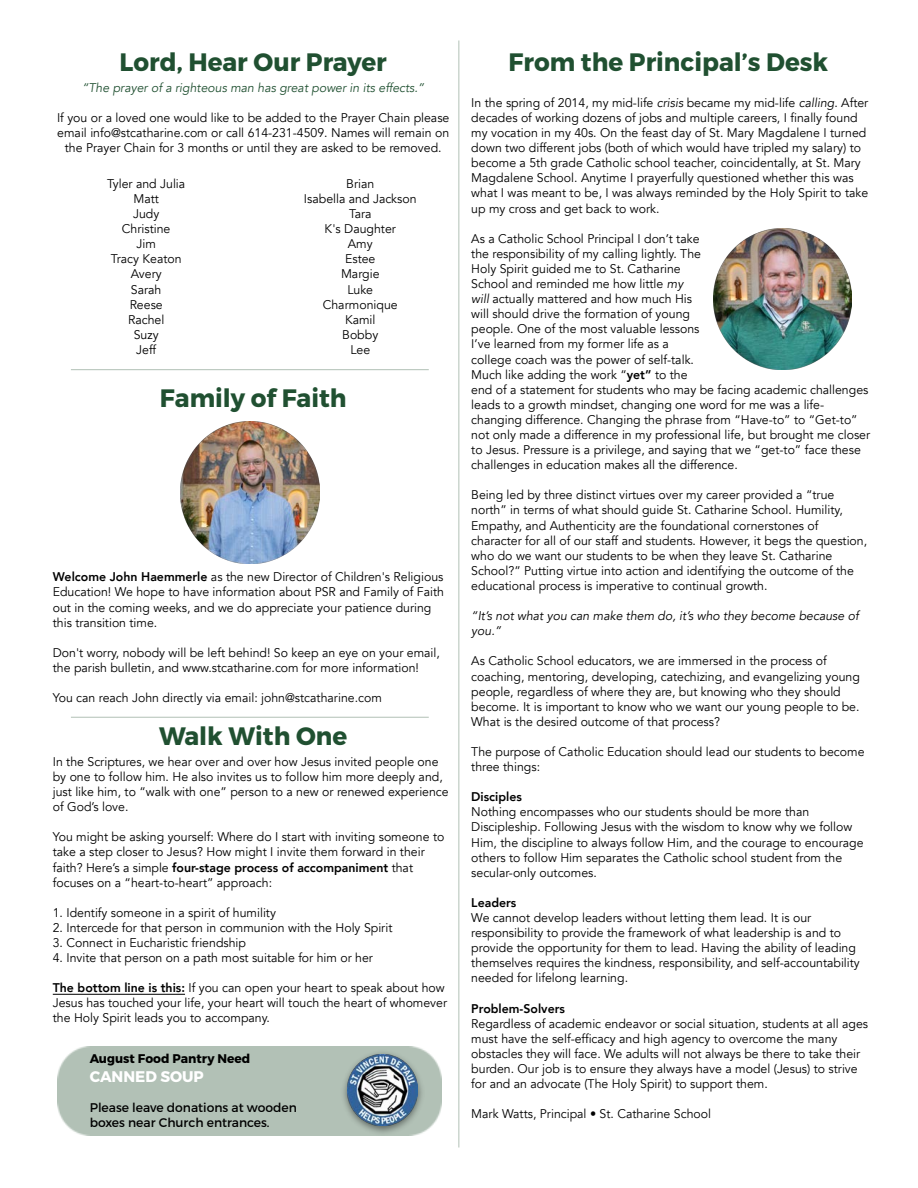
<style>
.page{position:relative;width:918px;height:1188px;background:#fff}
.page>*{position:absolute;margin:0;border:0;box-sizing:border-box;transform-origin:0 0}
.t1{font:700 25.2px "Montserrat";color:#205031}
.t2{font:700 15.3px "Montserrat";color:#fff}
.t3{font:12.6px/15.1px "Avenir";color:#000}
.t4{font:italic 12.6px/15.1px "Avenir";color:#000}
.t5{font:12.6px/15.1px "Montserrat";color:#000}
.t6{font:italic 12.6px "Avenir";color:#205031}
.t7{font:700 12.6px "Montserrat";color:#000}
.s1{font-weight:800}
.s2{font-style:italic}
</style>
<div class="page">
<hr style="left:459px;top:41px;width:1px;height:1107px;background:#b2c1b6">
<hr style="left:53px;top:994px;width:132px;height:1px;background:#000">
<div style="left:58px;top:1046px;width:384px;height:89px;background:#b2c1b6"></div>
<img style="left:340px;top:1050px;width:84px;height:86px">
<img style="left:347px;top:1054px;width:70px;height:72px">
<hr style="left:71px;top:369px;width:358px;height:1px;background:#b2c1b6">
<img style="left:713px;top:228px;width:139px;height:142px">
<img style="left:181px;top:422px;width:138px;height:141px">
<hr style="left:71px;top:717px;width:358px;height:1px;background:#b2c1b6">
<p class="t1" style="left:120px;top:46px;width:269px">Lord, Hear Our Prayer</p>
<p class="t6" style="left:82px;top:80px;width:344px">“The prayer of a righteous man has great power in its effects.”</p>
<p class="t3" style="left:57px;top:110px;width:394px;text-align:center">If you or a loved one would like to be added to the Prayer Chain please email info@stcatharine.com or call 614-231-4509. Names will remain on the Prayer Chain for 3 months or until they are asked to be removed.</p>
<p class="t3" style="left:107px;top:176px;width:80px;text-align:center">Tyler and Julia<br>Matt<br>Judy<br>Christine<br>Jim<br>Tracy Keaton<br>Avery<br>Sarah<br>Reese<br>Rachel<br>Suzy<br>Jeff</p>
<p class="t3" style="left:304px;top:176px;width:114px;text-align:center">Brian<br>Isabella and Jackson<br>Tara<br>K's Daughter<br>Amy<br>Estee<br>Margie<br>Luke<br>Charmonique<br>Kamil<br>Bobby<br>Lee</p>
<p class="t1" style="left:160px;top:382px;width:188px">Family of Faith</p>
<p class="t3" style="left:53px;top:570px;width:393px"><span class="s1">Welcome John Haemmerle</span> as the new Director of Children's Religious Education! We hope to have information about PSR and Family of Faith out in the coming weeks, and we do appreciate your patience during this transition time.</p>
<p class="t3" style="left:53px;top:645px;width:389px">Don't worry, nobody will be left behind! So keep an eye on your email, the parish bulletin, and www.stcatharine.com for more information!</p>
<p class="t3" style="left:53px;top:690px;width:331px">You can reach John directly via email: john@stcatharine.com</p>
<p class="t1" style="left:159px;top:721px;width:190px">Walk With One</p>
<p class="t3" style="left:53px;top:754px;width:397px">In the Scriptures, we hear over and over how Jesus invited people one by one to follow him. He also invites us to follow him more deeply and, just like him, to “walk with one” person to a new or renewed experience of God’s love.</p>
<p class="t3" style="left:53px;top:830px;width:393px">You might be asking yourself: Where do I start with inviting someone to take a step closer to Jesus? How might I invite them forward in their faith? Here’s a simple <span class="s1">four-stage process of accompaniment</span> that focuses on a “heart-to-heart” approach:</p>
<p class="t3" style="left:53px;top:905px;width:225px">1. Identify someone in a spirit of humility</p>
<p class="t3" style="left:53px;top:920px;width:341px">2. Intercede for that person in communion with the Holy Spirit</p>
<p class="t3" style="left:53px;top:935px;width:195px">3. Connect in Eucharistic friendship</p>
<p class="t3" style="left:53px;top:950px;width:322px">4. Invite that person on a path most suitable for him or her</p>
<p class="t3" style="left:53px;top:981px;width:396px"><span class="s1">The bottom line is this:</span> If you can open your heart to speak about how<br>Jesus has touched your life, your heart will touch the heart of whomever the Holy Spirit leads you to accompany.</p>
<p class="t7" style="left:90px;top:1051px;width:162px">August Food Pantry Need</p>
<p class="t2" style="left:90px;top:1067px;width:116px">CANNED SOUP</p>
<p class="t5" style="left:90px;top:1100px;width:209px">Please leave donations at wooden boxes near Church entrances.</p>
<p class="t1" style="left:509px;top:46px;width:321px">From the Principal’s Desk</p>
<p class="t3" style="left:471px;top:95px;width:399px">In the spring of 2014, my mid-life <span class="s2">crisis</span> became my mid-life <span class="s2">calling</span>. After decades of working dozens of jobs and multiple careers, I finally found my vocation in my 40s. On the feast day of St. Mary Magdalene I turned down two different jobs (both of which would have tripled my salary) to become a 5th grade Catholic school teacher, coincidentally, at St. Mary Magdalene School. Anytime I prayerfully questioned whether this was what I was meant to be, I was always reminded by the Holy Spirit to take up my cross and get back to work.</p>
<p class="t3" style="left:471px;top:231px;width:400px">As a Catholic School Principal I don’t take<br>the responsibility of my calling lightly. The<br>Holy Spirit guided me to St. Catharine<br>School and reminded me how little <span class="s2">my<br>will</span> actually mattered and how much His<br>will should drive the formation of young<br>people. One of the most valuable lessons<br>I’ve learned from my former life as a<br>college coach was the power of self-talk.<br>Much like adding the work “<span class="s1">yet”</span> to the<br>end of a statement for students who may be facing academic challenges leads to a growth mindset, changing one word for me was a life&shy;changing difference. Changing the phrase from “Have-to” to “Get-to” not only made a difference in my professional life, but brought me closer to Jesus. Pressure is a privilege, and saying that we “get-to” face these challenges in education makes all the difference.</p>
<p class="t3" style="left:471px;top:488px;width:397px">Being led by three distinct virtues over my career provided a “true north” in terms of what should guide St. Catharine School. Humility, Empathy, and Authenticity are the foundational cornerstones of character for all of our staff and students. However, it begs the question, who do we want our students to be when they leave St. Catharine School?” Putting virtue into action and identifying the outcome of the educational process is imperative to continual growth.</p>
<p class="t4" style="left:471px;top:608px;width:389px">“It’s not what you can make them do, it’s who they become because of you.”</p>
<p class="t3" style="left:471px;top:654px;width:390px">As Catholic School educators, we are immersed in the process of coaching, mentoring, developing, catechizing, and evangelizing young people, regardless of where they are, but knowing who they should become. It is important to know who we want our young people to be.<br>What is the desired outcome of that process?</p>
<p class="t3" style="left:471px;top:744px;width:395px">The purpose of Catholic Education should lead our students to become three things:</p>
<p class="t3" style="left:471px;top:790px;width:394px"><span class="s1">Disciples<br></span>Nothing encompasses who our students should be more than Discipleship. Following Jesus with the wisdom to know why we follow Him, the discipline to always follow Him, and the courage to encourage others to follow Him separates the Catholic school student from the secular-only outcomes.</p>
<p class="t3" style="left:471px;top:895px;width:390px"><span class="s1">Leaders<br></span>We cannot develop leaders without letting them lead. It is our responsibility to provide the framework of what leadership is and to provide the opportunity for them to lead. Having the ability of leading themselves requires the kindness, responsibility, and self-accountability needed for lifelong learning.</p>
<p class="t3" style="left:471px;top:1001px;width:398px"><span class="s1">Problem-Solvers<br></span>Regardless of academic endeavor or social situation, students at all ages must have the self-efficacy and high agency to overcome the many obstacles they will face. We adults will not always be there to take their burden. Our job is to ensure they always have a model (Jesus) to strive for and an advocate (The Holy Spirit) to support them.</p>
<p class="t3" style="left:471px;top:1107px;width:241px">Mark Watts, Principal • St. Catharine School</p>
</div>
